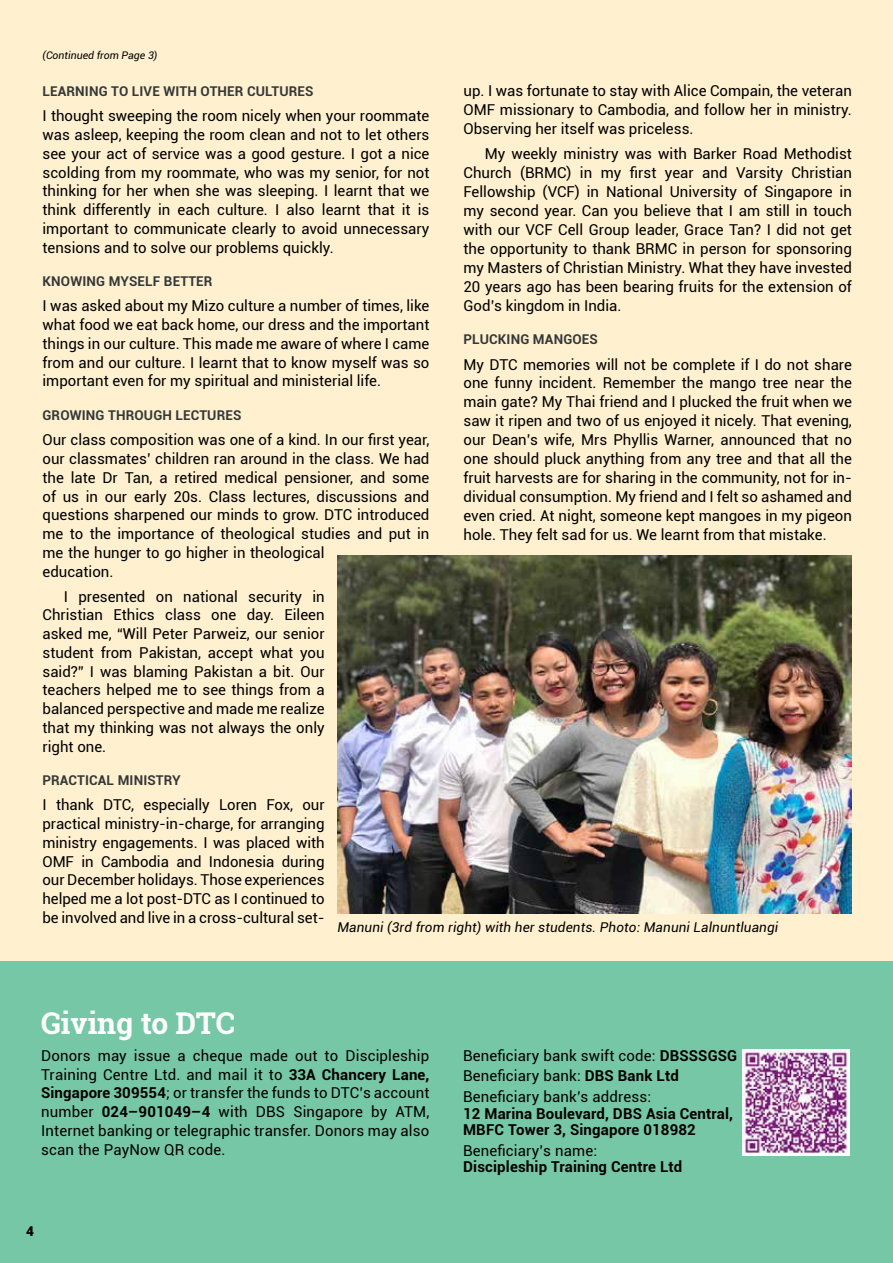
<style>
.page{position:relative;width:893px;height:1263px;background:#fff}
.page>*{position:absolute;margin:0;border:0;box-sizing:border-box;transform-origin:0 0}
.t1{font:700 30px "Roboto Slab";letter-spacing:-.005em;color:#fff}
.t2{font:15px/18.8px "Roboto";color:#000;text-align:justify}
.t3{font:700 15px/16.5px "Roboto";letter-spacing:.01em;color:#000}
.t4{font:700 13.5px "Roboto";letter-spacing:.01em;color:#343838}
.t5{font:italic 13.5px "Roboto";letter-spacing:.01em;color:#000}
.t6{font:900 13.5px "Roboto";color:#000}
.t7{font:italic 10.5px "Roboto";color:#000}
.s1{font-weight:700}
</style>
<div class="page">
<div style="left:0;top:0;width:893px;height:1037px;background:#fff1d0"></div>
<img style="left:337px;top:555px;width:515px;height:359px">
<div style="left:0;top:961px;width:893px;height:302px;background:#75c7a5"></div>
<img style="left:743px;top:1049px;width:106px;height:107px">
<p class="t7" style="left:43px;top:48px;width:116px">(Continued from Page 3)</p>
<p class="t2" style="left:463px;top:81px;width:390px">up. I was fortunate to stay with Alice Compain, the veteran OMF missionary to Cambodia, and follow her in ministry.<br>Observing her itself was priceless.</p>
<p class="t2" style="left:463px;top:144px;width:390px;text-indent:21px">My weekly ministry was with Barker Road Methodist Church (BRMC) in my first year and Varsity Christian Fellowship (VCF) in National University of Singapore in my second year. Can you believe that I am still in touch with our VCF Cell Group leader, Grace Tan? I did not get the opportunity to thank BRMC in person for sponsoring my Masters of Christian Ministry. What they have invested 20 years ago has been bearing fruits for the extension of God’s kingdom in India.</p>
<p class="t4" style="left:463px;top:330px;width:136px">PLUCKING MANGOES</p>
<p class="t2" style="left:463px;top:354px;width:390px">My DTC memories will not be complete if I do not share one funny incident. Remember the mango tree near the main gate? My Thai friend and I plucked the fruit when we saw it ripen and two of us enjoyed it nicely. That evening, our Dean’s wife, Mrs Phyllis Warner, announced that no one should pluck anything from any tree and that all the fruit harvests are for sharing in the community, not for in&shy;dividual consumption. My friend and I felt so ashamed and even cried. At night, someone kept mangoes in my pigeon hole. They felt sad for us. We learnt from that mistake.</p>
<p class="t4" style="left:43px;top:82px;width:273px">LEARNING TO LIVE WITH OTHER CULTURES</p>
<p class="t2" style="left:43px;top:106px;width:388px">I thought sweeping the room nicely when your roommate was asleep, keeping the room clean and not to let others see your act of service was a good gesture. I got a nice scolding from my roommate, who was my senior, for not thinking for her when she was sleeping. I learnt that we think differently in each culture. I also learnt that it is important to communicate clearly to avoid unnecessary tensions and to solve our problems quickly.</p>
<p class="t4" style="left:43px;top:272px;width:171px">KNOWING MYSELF BETTER</p>
<p class="t2" style="left:43px;top:296px;width:388px">I was asked about my Mizo culture a number of times, like what food we eat back home, our dress and the important things in our culture. This made me aware of where I came from and our culture. I learnt that to know myself was so important even for my spiritual and ministerial life.</p>
<p class="t4" style="left:43px;top:406px;width:200px">GROWING THROUGH LECTURES</p>
<p class="t2" style="left:43px;top:430px;width:388px;text-align:left">Our class composition was one of a kind. In our first year, our classmates’ children ran around in the class. We had the late Dr Tan, a retired medical pensioner, and some of us in our early 20s. Class lectures, discussions and questions sharpened our minds to grow. DTC introduced me to the importance of theological studies and put in me the hunger to go higher in theological<br>education.</p>
<p class="t2" style="left:43px;top:586px;width:284px;text-indent:21px">I presented on national security in Christian Ethics class one day. Eileen asked me, “Will Peter Parweiz, our senior student from Pakistan, accept what you said?” I was blaming Pakistan a bit. Our teachers helped me to see things from a balanced perspective and made me realize that my thinking was not always the only right one.</p>
<p class="t4" style="left:43px;top:771px;width:140px">PRACTICAL MINISTRY</p>
<p class="t2" style="left:43px;top:795px;width:284px">I thank DTC, especially Loren Fox, our practical ministry-in-charge, for arranging ministry engagements. I was placed with OMF in Cambodia and Indonesia during our December holidays. Those experiences helped me a lot post-DTC as I continued to be involved and live in a cross-cultural set-</p>
<p class="t5" style="left:337px;top:918px;width:442px">Manuni (3rd from right) with her students. Photo: Manuni Lalnuntluangi</p>
<h1 class="t1" style="left:41px;top:1002px;width:196px">Giving to DTC</h1>
<p class="t2" style="left:41px;top:1046px;width:390px">Donors may issue a cheque made out to Discipleship Training Centre Ltd. and mail it to <span class="s1">33A Chancery Lane, Singapore 309554</span>; or transfer the funds to DTC’s account number <span class="s1">024–901049–4</span> with DBS Singapore by ATM, Internet banking or telegraphic transfer. Donors may also scan the PayNow QR code.</p>
<p class="t2" style="left:463px;top:1044px;width:276px;line-height:20.7px;text-align:left">Beneficiary bank swift code: <span class="s1">DBSSSGSG<br></span>Beneficiary bank: <span class="s1">DBS Bank Ltd<br></span>Beneficiary bank’s address:</p>
<p class="t3" style="left:463px;top:1104px;width:272px">12 Marina Boulevard, DBS Asia Central,<br>MBFC Tower 3, Singapore 018982</p>
<p class="t2" style="left:463px;top:1140px;width:136px">Beneficiary’s name:</p>
<p class="t3" style="left:463px;top:1158px;width:221px">Discipleship Training Centre Ltd</p>
<p class="t6" style="left:26px;top:1222px;width:9px">4</p>
</div>
